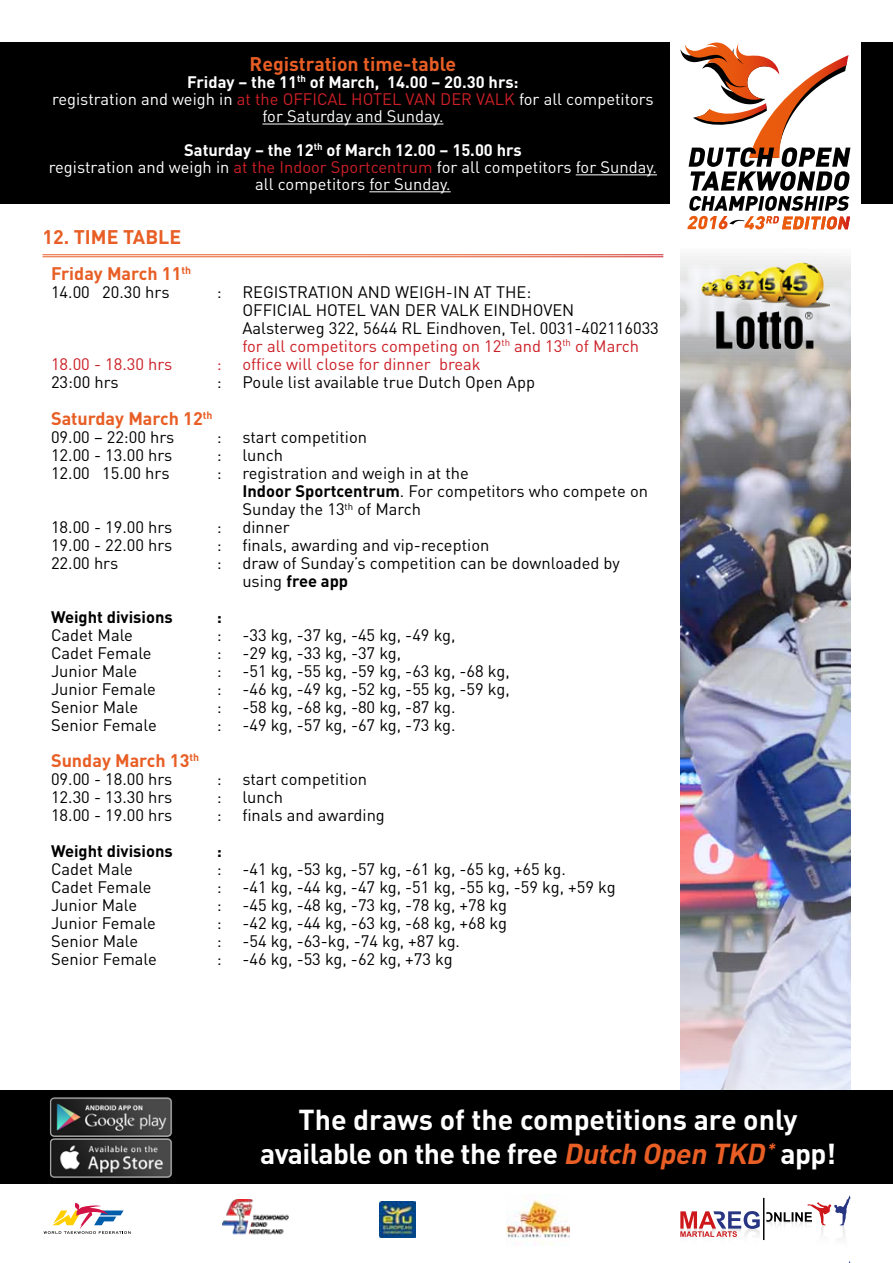
<style>
.page{position:relative;width:893px;height:1263px;background:#fff}
.page>*{position:absolute;margin:0;border:0;box-sizing:border-box;transform-origin:0 0}
.t1{font:700 28.5px/34.5px "DIN Pro";letter-spacing:-.01em;color:#fff;text-align:center}
.t2{font:700 19.5px "DIN Pro";color:#e85e25}
.t3{font:700 18px "DIN Pro";color:#e85e25}
.t4{font:16.5px/18px "DIN Pro";color:#000}
.t5{font:16.5px/17px "DIN Pro";color:#fff;text-align:center}
.t6{font:16.5px "DIN Pro";color:#cc2027}
.t7{font:700 16.5px "DIN Pro";color:#000}
.s1{font-weight:700}
.s2{color:#cc2027}
.s3{font-style:italic;color:#e85e25}
</style>
<div class="page">
<svg style="left:680px;top:43px;width:170px;height:186px"></svg>
<svg style="left:766px;top:1195px;width:84px;height:42px"></svg>
<hr style="left:763px;top:1198px;width:1px;height:42px;background:#000">
<svg style="left:680px;top:1211px;width:80px;height:26px"></svg>
<img style="left:507px;top:1194px;width:63px;height:51px">
<svg style="left:44px;top:1203px;width:87px;height:31px"></svg>
<img style="left:222px;top:1199px;width:66px;height:36px">
<img style="left:380px;top:1201px;width:35px;height:36px">
<div style="left:0;top:43px;width:670px;height:161px;background:#000"></div>
<div style="left:861px;top:43px;width:32px;height:161px;background:#000"></div>
<img style="left:680px;top:256px;width:170px;height:835px">
<hr style="left:262px;top:124px;width:181px;height:1px;background:#fff">
<hr style="left:576px;top:174px;width:81px;height:1px;background:#fff">
<hr style="left:369px;top:191px;width:82px;height:1px;background:#fff">
<img style="left:702px;top:263px;width:127px;height:86px">
<div style="left:0;top:1091px;width:893px;height:93px;background:#000"></div>
<img style="left:50px;top:1097px;width:122px;height:81px">
<p class="t2" style="left:250px;top:51px;width:208px">Registration time-table</p>
<p class="t5" style="left:52px;top:73px;width:603px"><span class="s1">Friday – the 11</span><sup>th</sup> <span class="s1">of March, 14.00 – 20.30 hrs:<br></span>registration and weigh in <span class="s2">at the OFFICAL HOTEL VAN DER VALK</span> for all competitors for Saturday and Sunday.</p>
<p class="t5" style="left:49px;top:141px;width:610px"><span class="s1">Saturday – the 12</span><sup>th</sup> <span class="s1">of March 12.00 – 15.00 hrs<br></span>registration and weigh in <span class="s2">at the Indoor Sportcentrum</span> for all competitors for Sunday. all competitors for Sunday.</p>
<p class="t2" style="left:43px;top:223px;width:140px">12. TIME TABLE</p>
<p class="t3" style="left:51px;top:261px;width:142px">Friday March 11<sup>th</sup></p>
<p class="t4" style="left:51px;top:282px;width:120px">14.00 20.30 hrs</p>
<p class="t4" style="left:242px;top:282px;width:418px;text-indent:-26px">: REGISTRATION AND WEIGH-IN AT THE:<br>OFFICIAL HOTEL VAN DER VALK EINDHOVEN Aalsterweg 322, 5644 RL Eindhoven, Tel. 0031-402116033 <span class="s2">for all competitors competing on 12</span><sup>th</sup> <span class="s2">and 13</span><sup>th</sup> <span class="s2">of March</span></p>
<p class="t6" style="left:51px;top:352px;width:123px">18.00 - 18.30 hrs</p>
<p class="t6" style="left:217px;top:352px;width:265px">: office will close for dinner break</p>
<p class="t4" style="left:51px;top:372px;width:69px">23:00 hrs</p>
<p class="t4" style="left:217px;top:372px;width:320px">: Poule list available true Dutch Open App</p>
<p class="t3" style="left:51px;top:406px;width:163px">Saturday March 12<sup>th</sup></p>
<p class="t4" style="left:51px;top:427px;width:125px">09.00 – 22:00 hrs</p>
<p class="t4" style="left:217px;top:427px;width:152px">: start competition</p>
<p class="t4" style="left:51px;top:445px;width:123px">12.00 - 13.00 hrs</p>
<p class="t4" style="left:217px;top:445px;width:68px">: lunch</p>
<p class="t4" style="left:51px;top:463px;width:120px">12.00 15.00 hrs</p>
<p class="t4" style="left:242px;top:463px;width:407px;text-indent:-26px">: registration and weigh in at the<br><span class="s1">Indoor Sportcentrum</span>. For competitors who compete on<br>Sunday the 13<sup>th</sup> of March</p>
<p class="t4" style="left:51px;top:517px;width:123px">18.00 - 19.00 hrs</p>
<p class="t4" style="left:217px;top:517px;width:74px">: dinner</p>
<p class="t4" style="left:51px;top:535px;width:123px">19.00 - 22.00 hrs</p>
<p class="t4" style="left:217px;top:535px;width:274px">: finals, awarding and vip-reception</p>
<p class="t4" style="left:51px;top:553px;width:69px">22.00 hrs</p>
<p class="t4" style="left:242px;top:553px;width:379px;text-indent:-26px">: draw of Sunday’s competition can be downloaded by using <span class="s1">free app</span></p>
<p class="t7" style="left:51px;top:606px;width:123px">Weight divisions</p>
<p class="t7" style="left:217px;top:606px;width:7px">:</p>
<p class="t4" style="left:51px;top:625px;width:83px">Cadet Male</p>
<p class="t4" style="left:217px;top:625px;width:240px">: -33 kg, -37 kg, -45 kg, -49 kg,</p>
<p class="t4" style="left:51px;top:643px;width:102px">Cadet Female</p>
<p class="t4" style="left:217px;top:643px;width:186px">: -29 kg, -33 kg, -37 kg,</p>
<p class="t4" style="left:51px;top:661px;width:88px">Junior Male</p>
<p class="t4" style="left:217px;top:661px;width:294px">: -51 kg, -55 kg, -59 kg, -63 kg, -68 kg,</p>
<p class="t4" style="left:51px;top:679px;width:106px">Junior Female</p>
<p class="t4" style="left:217px;top:679px;width:294px">: -46 kg, -49 kg, -52 kg, -55 kg, -59 kg,</p>
<p class="t4" style="left:51px;top:697px;width:89px">Senior Male</p>
<p class="t4" style="left:217px;top:697px;width:240px">: -58 kg, -68 kg, -80 kg, -87 kg.</p>
<p class="t4" style="left:51px;top:715px;width:107px">Senior Female</p>
<p class="t4" style="left:217px;top:715px;width:240px">: -49 kg, -57 kg, -67 kg, -73 kg.</p>
<p class="t3" style="left:51px;top:748px;width:150px">Sunday March 13<sup>th</sup></p>
<p class="t4" style="left:51px;top:769px;width:123px">09.00 - 18.00 hrs</p>
<p class="t4" style="left:217px;top:769px;width:152px">: start competition</p>
<p class="t4" style="left:51px;top:787px;width:123px">12.30 - 13.30 hrs</p>
<p class="t4" style="left:217px;top:787px;width:68px">: lunch</p>
<p class="t4" style="left:51px;top:805px;width:123px">18.00 - 19.00 hrs</p>
<p class="t4" style="left:217px;top:805px;width:170px">: finals and awarding</p>
<p class="t7" style="left:51px;top:840px;width:123px">Weight divisions</p>
<p class="t7" style="left:217px;top:840px;width:7px">:</p>
<p class="t4" style="left:51px;top:859px;width:83px">Cadet Male</p>
<p class="t4" style="left:217px;top:859px;width:350px">: -41 kg, -53 kg, -57 kg, -61 kg, -65 kg, +65 kg.</p>
<p class="t4" style="left:51px;top:877px;width:102px">Cadet Female</p>
<p class="t4" style="left:217px;top:877px;width:400px">: -41 kg, -44 kg, -47 kg, -51 kg, -55 kg, -59 kg, +59 kg</p>
<p class="t4" style="left:51px;top:895px;width:88px">Junior Male</p>
<p class="t4" style="left:217px;top:895px;width:292px">: -45 kg, -48 kg, -73 kg, -78 kg, +78 kg</p>
<p class="t4" style="left:51px;top:913px;width:106px">Junior Female</p>
<p class="t4" style="left:217px;top:913px;width:292px">: -42 kg, -44 kg, -63 kg, -68 kg, +68 kg</p>
<p class="t4" style="left:51px;top:931px;width:89px">Senior Male</p>
<p class="t4" style="left:217px;top:931px;width:245px">: -54 kg, -63-kg, -74 kg, +87 kg.</p>
<p class="t4" style="left:51px;top:949px;width:107px">Senior Female</p>
<p class="t4" style="left:217px;top:949px;width:237px">: -46 kg, -53 kg, -62 kg, +73 kg</p>
<h1 class="t1" style="left:260px;top:1101px;width:577px">The draws of the competitions are only available on the the free <span class="s3">Dutch Open TKD</span><sup>*</sup> app!</h1>
</div>
